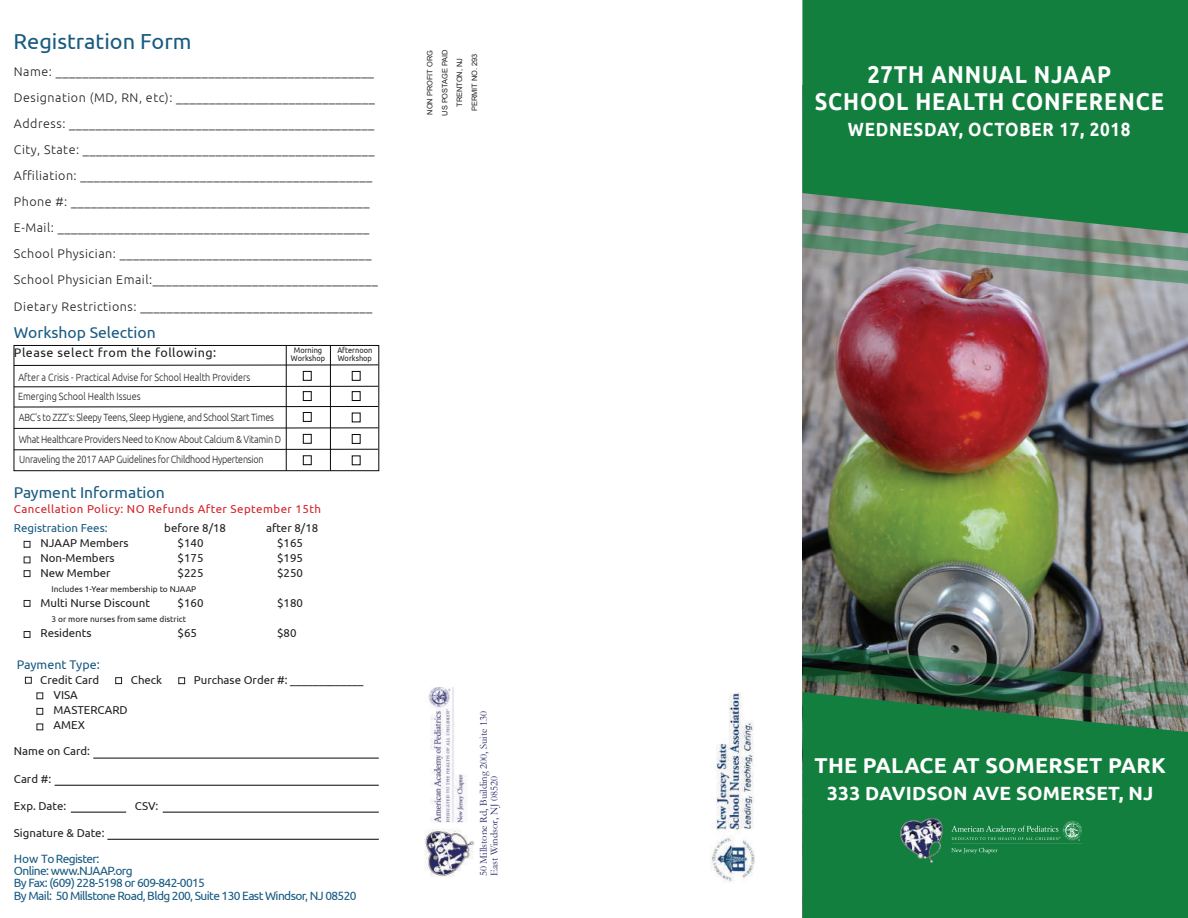
<style>
.page{position:relative;width:1188px;height:918px;background:#fff}
.page>*{position:absolute;margin:0;border:0;box-sizing:border-box;transform-origin:0 0}
.t1{font:700 24.45px/26.5px "Ubuntu";letter-spacing:.04em;color:#fff;text-align:center;scale:.89 1}
.t2{font:21.75px "Ubuntu";color:#195a81}
.t3{font:700 21.45px "Ubuntu";letter-spacing:.01em;color:#fff}
.t4{font:700 19.05px "Ubuntu";letter-spacing:.01em;color:#fff}
.t5{font:700 19.05px "Ubuntu";letter-spacing:.04em;color:#fff;scale:.89 1}
.t6{font:15.6px "Ubuntu";color:#195a81}
.t7{font:300 12.6px/26.1px "Ubuntu";letter-spacing:.04em;color:#1e2021}
.t8{font:12.6px "Ubuntu";letter-spacing:.04em;color:#1e2021}
.t9{font:12.6px "Ubuntu";color:#195a81}
.t10{font:12px/12px "Ubuntu";letter-spacing:-.05em;color:#165a82}
.t11{font:11.55px/15px "Ubuntu";color:#231f20}
.t12{font:11.55px "Ubuntu";letter-spacing:.04em;color:#d42027}
.t13{font:11.55px "Ubuntu";color:#195a81}
.t14{font:10.65px/10.6px "Garamond";color:#262967}
.t15{font:300 10.5px/21.8px "Ubuntu";letter-spacing:-.025em;color:#231f20;scale:.87 1}
.t16{font:300 10.5px/19px "Ubuntu";color:#231f20;scale:.87 1}
.t17{font:8.4px "Ubuntu";color:#231f20}
.t18{font:8.25px/8.2px "Ubuntu";color:#231f20;scale:.9 1}
.t19{font:7.35px/14.9px "Arial";color:#231f20;text-align:center}
</style>
<div class="page">
<img style="left:803px;top:291px;width:385px;height:353px">
<div style="left:802px;top:0;width:386px;height:235px;background:#137f3e"></div>
<div style="left:802px;top:692px;width:386px;height:226px;background:#137f3e"></div>
<svg style="left:803px;top:210px;width:385px;height:81px"></svg>
<img style="left:803px;top:644px;width:385px;height:79px">
<img style="left:900px;top:819px;width:181px;height:44px">
<img style="left:425px;top:687px;width:49px;height:189px">
<img style="left:710px;top:693px;width:45px;height:190px">
<svg style="left:24px;top:541px;width:6px;height:6px"></svg>
<svg style="left:24px;top:557px;width:6px;height:6px"></svg>
<div style="left:24px;top:570px;width:6px;height:7px;border:1px solid #231f20"></div>
<div style="left:24px;top:631px;width:6px;height:7px;border:1px solid #231f20"></div>
<div style="left:24px;top:600px;width:6px;height:7px;border:1px solid #231f20"></div>
<svg style="left:179px;top:678px;width:6px;height:6px"></svg>
<div style="left:116px;top:677px;width:6px;height:7px;border:1px solid #231f20"></div>
<svg style="left:25px;top:677px;width:6px;height:6px"></svg>
<svg style="left:37px;top:693px;width:6px;height:6px"></svg>
<svg style="left:37px;top:708px;width:6px;height:6px"></svg>
<svg style="left:37px;top:724px;width:6px;height:6px"></svg>
<hr style="left:93px;top:758px;width:286px;height:1px;background:#231f20">
<hr style="left:55px;top:785px;width:324px;height:1px;background:#231f20">
<hr style="left:163px;top:812px;width:216px;height:1px;background:#231f20">
<hr style="left:107px;top:839px;width:272px;height:1px;background:#231f20">
<hr style="left:71px;top:812px;width:55px;height:1px;background:#231f20">
<div style="left:14px;top:345px;width:365px;height:126px;border:1px solid #070807"></div>
<svg style="left:13px;top:364px;width:366px;height:2px"></svg>
<svg style="left:13px;top:386px;width:366px;height:2px"></svg>
<svg style="left:13px;top:406px;width:366px;height:2px"></svg>
<svg style="left:13px;top:427px;width:366px;height:2px"></svg>
<svg style="left:13px;top:448px;width:366px;height:3px"></svg>
<hr style="left:286px;top:345px;width:1px;height:126px;background:#070807">
<hr style="left:330px;top:346px;width:1px;height:125px;background:#070807">
<div style="left:303px;top:371px;width:9px;height:10px;border:1px solid #070807"></div>
<div style="left:352px;top:371px;width:9px;height:10px;border:1px solid #070807"></div>
<div style="left:303px;top:391px;width:9px;height:10px;border:1px solid #070807"></div>
<div style="left:352px;top:391px;width:9px;height:10px;border:1px solid #070807"></div>
<div style="left:303px;top:434px;width:9px;height:10px;border:1px solid #070807"></div>
<div style="left:303px;top:455px;width:9px;height:10px;border:1px solid #070807"></div>
<div style="left:352px;top:434px;width:9px;height:10px;border:1px solid #070807"></div>
<div style="left:303px;top:412px;width:9px;height:10px;border:1px solid #070807"></div>
<h2 class="t2" style="left:14px;top:28px;width:180px">Registration Form</h2>
<p class="t7" style="left:14px;top:58px;width:366px">Name: ________________________________________________ Designation (MD, RN, etc): ______________________________ Address: ______________________________________________ City, State: ____________________________________________ Affiliation: ____________________________________________ Phone #: _____________________________________________ E-Mail: _______________________________________________ School Physician: ______________________________________ School Physician Email:__________________________________ Dietary Restrictions: ___________________________________</p>
<p class="t8" style="left:14px;top:344px;width:204px">Please select from the following:</p>
<p class="t6" style="left:14px;top:323px;width:143px">Workshop Selection</p>
<p class="t18" style="left:337px;top:346px;width:40px">Afternoon<br>Workshop</p>
<p class="t18" style="left:291px;top:346px;width:40px;text-align:center">Morning<br>Workshop</p>
<p class="t16" style="left:18px;top:367px;width:269px">After a Crisis - Practical Advise for School Health Providers<br>Emerging School Health Issues</p>
<p class="t15" style="left:19px;top:406px;width:303px">ABC's to ZZZ's: Sleepy Teens, Sleep Hygiene, and School Start Times<br>What Healthcare Providers Need to Know About Calcium &amp; Vitamin D</p>
<p class="t15" style="left:19px;top:448px;width:282px">Unraveling the 2017 AAP Guidelines for Childhood Hypertension</p>
<p class="t6" style="left:14px;top:483px;width:153px">Payment Information</p>
<p class="t12" style="left:14px;top:502px;width:309px">Cancellation Policy: NO Refunds After September 15th</p>
<p class="t13" style="left:14px;top:521px;width:95px">Registration Fees:</p>
<p class="t11" style="left:164px;top:520px;width:63px">before 8/18</p>
<p class="t11" style="left:266px;top:520px;width:54px">after 8/18</p>
<p class="t11" style="left:40px;top:535px;width:90px">NJAAP Members</p>
<p class="t11" style="left:178px;top:535px;width:27px">$140</p>
<p class="t11" style="left:277px;top:535px;width:27px">$165</p>
<p class="t11" style="left:40px;top:550px;width:76px">Non-Members</p>
<p class="t11" style="left:178px;top:550px;width:27px">$175</p>
<p class="t11" style="left:277px;top:550px;width:27px">$195</p>
<p class="t11" style="left:40px;top:565px;width:72px">New Member</p>
<p class="t11" style="left:178px;top:565px;width:27px">$225</p>
<p class="t11" style="left:277px;top:565px;width:27px">$250</p>
<p class="t17" style="left:52px;top:584px;width:146px">Includes 1-Year membership to NJAAP</p>
<p class="t11" style="left:40px;top:595px;width:111px">Multi Nurse Discount</p>
<p class="t11" style="left:178px;top:595px;width:27px">$160</p>
<p class="t11" style="left:277px;top:595px;width:27px">$180</p>
<p class="t17" style="left:52px;top:614px;width:136px">3 or more nurses from same district</p>
<p class="t11" style="left:40px;top:625px;width:53px">Residents</p>
<p class="t11" style="left:178px;top:625px;width:21px">$65</p>
<p class="t11" style="left:277px;top:625px;width:21px">$80</p>
<p class="t9" style="left:17px;top:657px;width:84px">Payment Type:</p>
<p class="t11" style="left:40px;top:672px;width:60px">Credit Card</p>
<p class="t11" style="left:131px;top:672px;width:33px">Check</p>
<p class="t11" style="left:194px;top:672px;width:171px">Purchase Order #: _____________</p>
<p class="t11" style="left:54px;top:687px;width:76px">VISA<br>MASTERCARD<br>AMEX</p>
<p class="t11" style="left:14px;top:744px;width:78px">Name on Card:</p>
<p class="t11" style="left:14px;top:771px;width:39px">Card #:</p>
<p class="t11" style="left:14px;top:798px;width:54px">Exp. Date:</p>
<p class="t11" style="left:135px;top:798px;width:25px">CSV:</p>
<p class="t11" style="left:14px;top:825px;width:92px">Signature &amp; Date:</p>
<p class="t10" style="left:14px;top:852px;width:193px">How To Register:<br>Online: www.NJAAP.org<br>By Fax: (609) 228-5198 or 609-842-0015</p>
<p class="t10" style="left:14px;top:889px;width:344px">By Mail: 50 Millstone Road, Bldg 200, Suite 130 East Windsor, NJ 08520</p>
<p class="t19" style="left:423px;top:116px;width:68px;rotate:-90deg">NON PROFIT ORG<br>US POSTAGE PAID<br>TRENTON, NJ<br>PERMIT NO. 293</p>
<p class="t14" style="left:478px;top:876px;width:166px;rotate:-90deg">50 Millstone Rd, Building 200, Suite 130<br>East Windsor, NJ 08520</p>
<h1 class="t1" style="left:815px;top:61px;width:394px">27TH ANNUAL NJAAP<br>SCHOOL HEALTH CONFERENCE</h1>
<h3 class="t5" style="left:848px;top:118px;width:319px">WEDNESDAY, OCTOBER 17, 2018</h3>
<h3 class="t3" style="left:815px;top:753px;width:353px">THE PALACE AT SOMERSET PARK</h3>
<h3 class="t4" style="left:827px;top:782px;width:328px">333 DAVIDSON AVE SOMERSET, NJ</h3>
</div>
